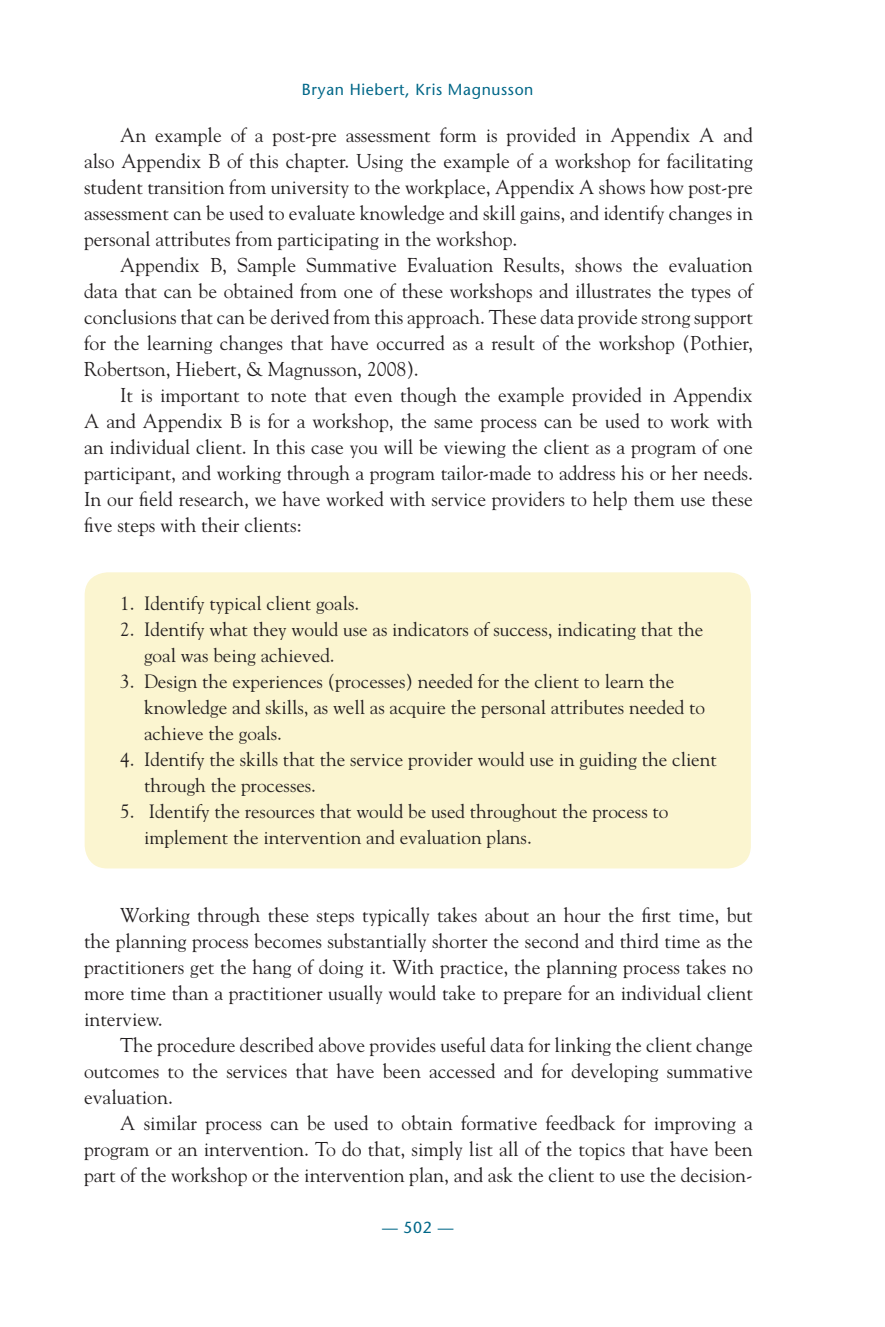
<style>
.page{position:relative;width:885px;height:1327px;background:#fff}
.page>*{position:absolute;margin:0;border:0;box-sizing:border-box;transform-origin:0 0}
.t1{font:20px/26px "Goudy";color:#231f20;text-align:justify}
.t2{font:19.2px/26px "Goudy";color:#231f20}
.t3{font:16px "Stone Sans";letter-spacing:.04em;color:#006788}
</style>
<div class="page">
<div style="left:84px;top:571px;width:667px;height:298px;background:#fbf5d0;border-radius:24px"></div>
<div style="left:83px;top:570px;width:669px;height:300px;border:2px solid #fff;border-radius:24px"></div>
<p class="t3" style="left:302px;top:83px;width:233px">Bryan Hiebert, Kris Magnusson</p>
<p class="t1" style="left:84px;top:123px;width:670px;text-indent:36px">An example of a post-pre assessment form is provided in Appendix A and also Appendix B of this chapter. Using the example of a workshop for facilitating student transition from university to the workplace, Appendix A shows how post-pre assessment can be used to evaluate knowledge and skill gains, and identify changes in personal attributes from participating in the workshop.</p>
<p class="t1" style="left:84px;top:253px;width:670px;text-indent:36px">Appendix B, Sample Summative Evaluation Results, shows the evaluation data that can be obtained from one of these workshops and illustrates the types of conclusions that can be derived from this approach. These data provide strong support for the learning changes that have occurred as a result of the workshop (Pothier, Robertson, Hiebert, &amp; Magnusson, 2008).</p>
<p class="t1" style="left:84px;top:383px;width:670px;text-indent:36px">It is important to note that even though the example provided in Appendix A and Appendix B is for a workshop, the same process can be used to work with an individual client. In this case you will be viewing the client as a program of one participant, and working through a program tailor-made to address his or her needs.<br>In our field research, we have worked with service providers to help them use these five steps with their clients:</p>
<p class="t2" style="left:120px;top:592px;width:240px">1. Identify typical client goals.</p>
<p class="t2" style="left:144px;top:618px;width:560px;text-indent:-24px">2. Identify what they would use as indicators of success, indicating that the goal was being achieved.</p>
<p class="t2" style="left:144px;top:670px;width:562px;text-indent:-24px">3. Design the experiences (processes) needed for the client to learn the knowledge and skills, as well as acquire the personal attributes needed to achieve the goals.</p>
<p class="t2" style="left:144px;top:748px;width:574px;text-indent:-24px">4. Identify the skills that the service provider would use in guiding the client through the processes.</p>
<p class="t2" style="left:144px;top:800px;width:525px;text-indent:-24px">5. Identify the resources that would be used throughout the process to implement the intervention and evaluation plans.</p>
<p class="t1" style="left:84px;top:903px;width:670px;text-indent:36px">Working through these steps typically takes about an hour the first time, but the planning process becomes substantially shorter the second and third time as the practitioners get the hang of doing it. With practice, the planning process takes no more time than a practitioner usually would take to prepare for an individual client interview.</p>
<p class="t1" style="left:84px;top:1033px;width:670px;text-indent:36px">The procedure described above provides useful data for linking the client change outcomes to the services that have been accessed and for developing summative evaluation.</p>
<p class="t1" style="left:84px;top:1111px;width:670px;text-indent:36px">A similar process can be used to obtain formative feedback for improving a program or an intervention. To do that, simply list all of the topics that have been part of the workshop or the intervention plan, and ask the client to use the decision-</p>
<p class="t3" style="left:382px;top:1221px;width:73px">— 502 —</p>
</div>
